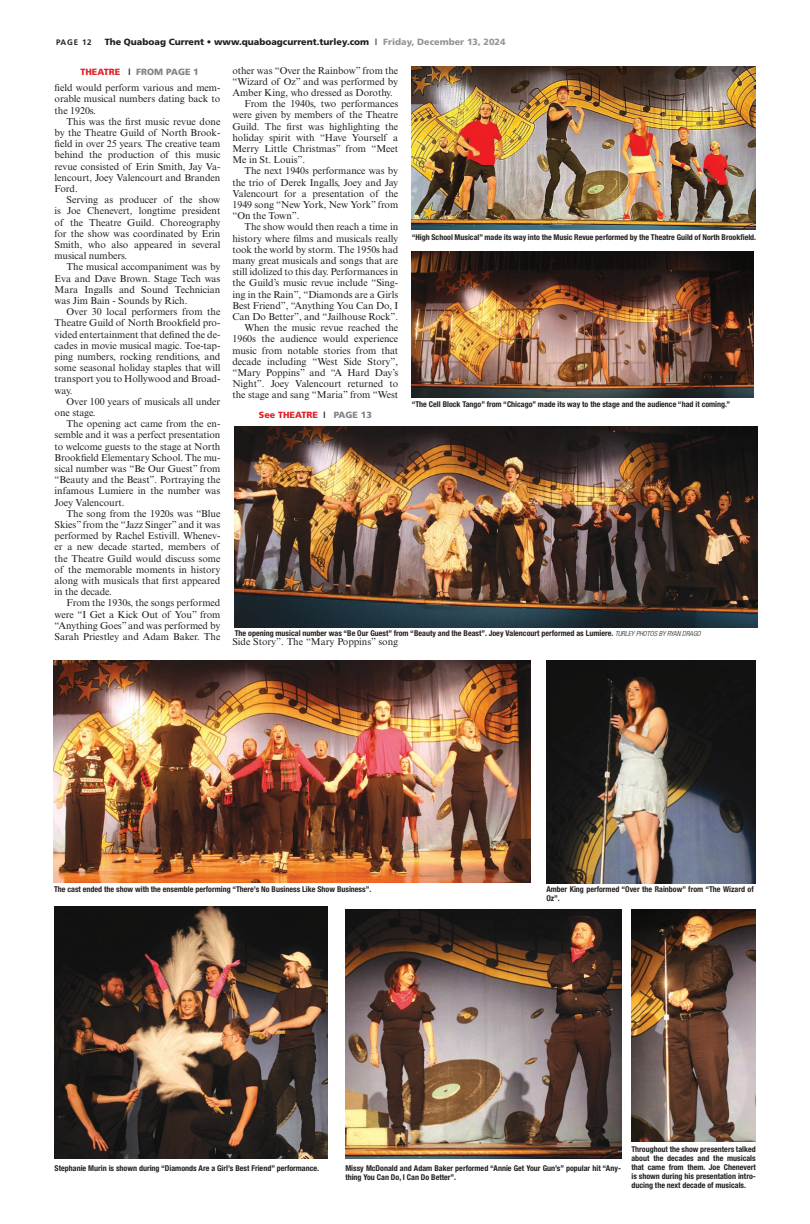
<style>
.page{position:relative;width:810px;height:1224px;background:#fff}
.page>*{position:absolute;margin:0;border:0;box-sizing:border-box;transform-origin:0 0}
.QC_Body_Text{font:10px/11.2px "Times New Roman MT Std";letter-spacing:-.005em;color:#231f20;text-align:justify}
.t1{font:900 9px "Frutiger LT Std";color:#231f20}
.t2{font:900 9px "Frutiger LT Std";color:#808285}
.t3{font:900 9px "Frutiger LT Std";color:#df2027}
.QC_Photo_Cutline{font:700 condensed 8px/9px "Helvetica Neue LT Std";color:#231f20}
.t4{font:700 8px "Frutiger LT Std";letter-spacing:.1em;color:#231f20}
.s1{font-family:"Helvetica";font-weight:400}
.s2{color:#939598}
.s3{color:#df2027}
.s4{font-family:"Helvetica Neue LT Std";font-weight:500;font-stretch:condensed;color:#231f20}
.s5{color:#808285}
.s6{font-weight:300;font-style:italic;font-size:7px}
</style>
<div class="page">
<img style="left:235px;top:427px;width:523px;height:200px">
<img style="left:412px;top:66px;width:344px;height:163px">
<img style="left:412px;top:252px;width:342px;height:145px">
<img style="left:53px;top:660px;width:478px;height:223px">
<img style="left:546px;top:660px;width:210px;height:224px">
<img style="left:631px;top:909px;width:125px;height:233px">
<img style="left:54px;top:907px;width:274px;height:251px">
<img style="left:345px;top:909px;width:276px;height:249px">
<p class="t4" style="left:56px;top:37px;width:37px">PAGE 12</p>
<p class="t1" style="left:105px;top:36px;width:402px">The Quaboag Current • www.quaboagcurrent.turley.com <span class="s1">I</span> <span class="s2">Friday, December 13, 2024</span></p>
<p class="QC_Body_Text" style="left:55px;top:82px;width:167px">field would perform various and mem&shy;orable musical numbers dating back to the 1920s.</p>
<p class="QC_Body_Text" style="left:55px;top:116px;width:167px;text-indent:12px">This was the first music revue done by the Theatre Guild of North Brook&shy;field in over 25 years. The creative team behind the production of this music revue consisted of Erin Smith, Jay Va&shy;lencourt, Joey Valencourt and Branden Ford.</p>
<p class="QC_Body_Text" style="left:55px;top:194px;width:167px;text-indent:12px">Serving as producer of the show is Joe Chenevert, longtime president of the Theatre Guild. Choreography for the show was coordinated by Erin Smith, who also appeared in several musical numbers.</p>
<p class="QC_Body_Text" style="left:55px;top:262px;width:167px;text-indent:12px">The musical accompaniment was by Eva and Dave Brown. Stage Tech was Mara Ingalls and Sound Technician was Jim Bain - Sounds by Rich.</p>
<p class="QC_Body_Text" style="left:55px;top:306px;width:167px;text-indent:12px">Over 30 local performers from the Theatre Guild of North Brookfield pro&shy;vided entertainment that defined the de&shy;cades in movie musical magic. Toe-tap&shy;ping numbers, rocking renditions, and some seasonal holiday staples that will transport you to Hollywood and Broad&shy;way.</p>
<p class="QC_Body_Text" style="left:55px;top:396px;width:167px;text-indent:12px">Over 100 years of musicals all under one stage.</p>
<p class="QC_Body_Text" style="left:55px;top:418px;width:167px;text-indent:12px">The opening act came from the en&shy;semble and it was a perfect presentation to welcome guests to the stage at North Brookfield Elementary School. The mu&shy;sical number was “Be Our Guest” from “Beauty and the Beast”. Portraying the infamous Lumiere in the number was Joey Valencourt.</p>
<p class="QC_Body_Text" style="left:55px;top:508px;width:167px;text-indent:12px">The song from the 1920s was “Blue Skies” from the “Jazz Singer” and it was performed by Rachel Estivill. Whenev&shy;er a new decade started, members of the Theatre Guild would discuss some of the memorable moments in history along with musicals that first appeared in the decade.</p>
<p class="QC_Body_Text" style="left:55px;top:598px;width:167px;text-indent:12px">From the 1930s, the songs performed were “I Get a Kick Out of You” from “Anything Goes” and was performed by Sarah Priestley and Adam Baker. The</p>
<p class="QC_Body_Text" style="left:232px;top:65px;width:167px">other was “Over the Rainbow” from the “Wizard of Oz” and was performed by Amber King, who dressed as Dorothy.</p>
<p class="QC_Body_Text" style="left:232px;top:98px;width:167px;text-indent:12px">From the 1940s, two performances were given by members of the Theatre Guild. The first was highlighting the holiday spirit with “Have Yourself a Merry Little Christmas” from “Meet Me in St. Louis”.</p>
<p class="QC_Body_Text" style="left:232px;top:165px;width:167px;text-indent:12px">The next 1940s performance was by the trio of Derek Ingalls, Joey and Jay Valencourt for a presentation of the 1949 song “New York, New York” from “On the Town”.</p>
<p class="QC_Body_Text" style="left:232px;top:221px;width:167px;text-indent:12px">The show would then reach a time in history where films and musicals really took the world by storm. The 1950s had many great musicals and songs that are still idolized to this day. Performances in the Guild’s music revue include “Sing&shy;ing in the Rain”, “Diamonds are a Girls Best Friend”, “Anything You Can Do, I Can Do Better”, and “Jailhouse Rock”.</p>
<p class="QC_Body_Text" style="left:232px;top:322px;width:167px;text-indent:12px">When the music revue reached the 1960s the audience would experience music from notable stories from that decade including “West Side Story”, “Mary Poppins” and “A Hard Day’s Night”. Joey Valencourt returned to the stage and sang “Maria” from “West</p>
<p class="t2" style="left:80px;top:67px;width:120px"><span class="s3">THEATRE</span> <span class="s4">I</span> FROM PAGE 1</p>
<p class="QC_Photo_Cutline" style="left:412px;top:232px;width:346px">“High School Musical” made its way into the Music Revue performed by the Theatre Guild of North Brookfield.</p>
<p class="QC_Photo_Cutline" style="left:412px;top:400px;width:320px">“The Cell Block Tango” from “Chicago” made its way to the stage and the audience “had it coming.”</p>
<p class="t3" style="left:259px;top:409px;width:115px">See THEATRE <span class="s4">I</span> <span class="s5">PAGE 13</span></p>
<p class="QC_Photo_Cutline" style="left:235px;top:629px;width:467px">The opening musical number was “Be Our Guest” from “Beauty and the Beast”. Joey Valencourt performed as Lumiere. <span class="s6">TURLEY PHOTOS BY RYAN DRAGO</span></p>
<p class="QC_Body_Text" style="left:232px;top:636px;width:167px">Side Story”. The “Mary Poppins” song</p>
<p class="QC_Photo_Cutline" style="left:54px;top:885px;width:319px">The cast ended the show with the ensemble performing “There’s No Business Like Show Business”.</p>
<p class="QC_Photo_Cutline" style="left:546px;top:885px;width:209px">Amber King performed “Over the Rainbow” from “The Wizard of<br>Oz”.</p>
<p class="QC_Photo_Cutline" style="left:55px;top:1163px;width:266px">Stephanie Murin is shown during “Diamonds Are a Girl’s Best Friend” performance.</p>
<p class="QC_Photo_Cutline" style="left:345px;top:1163px;width:277px">Missy McDonald and Adam Baker performed “Annie Get Your Gun’s” popular hit “Any&shy;thing You Can Do, I Can Do Better”.</p>
<p class="QC_Photo_Cutline" style="left:631px;top:1144px;width:126px;text-align:justify">Throughout the show presenters talked about the decades and the musicals that came from them. Joe Chenevert is shown during his presentation intro&shy;ducing the next decade of musicals.</p>
</div>
